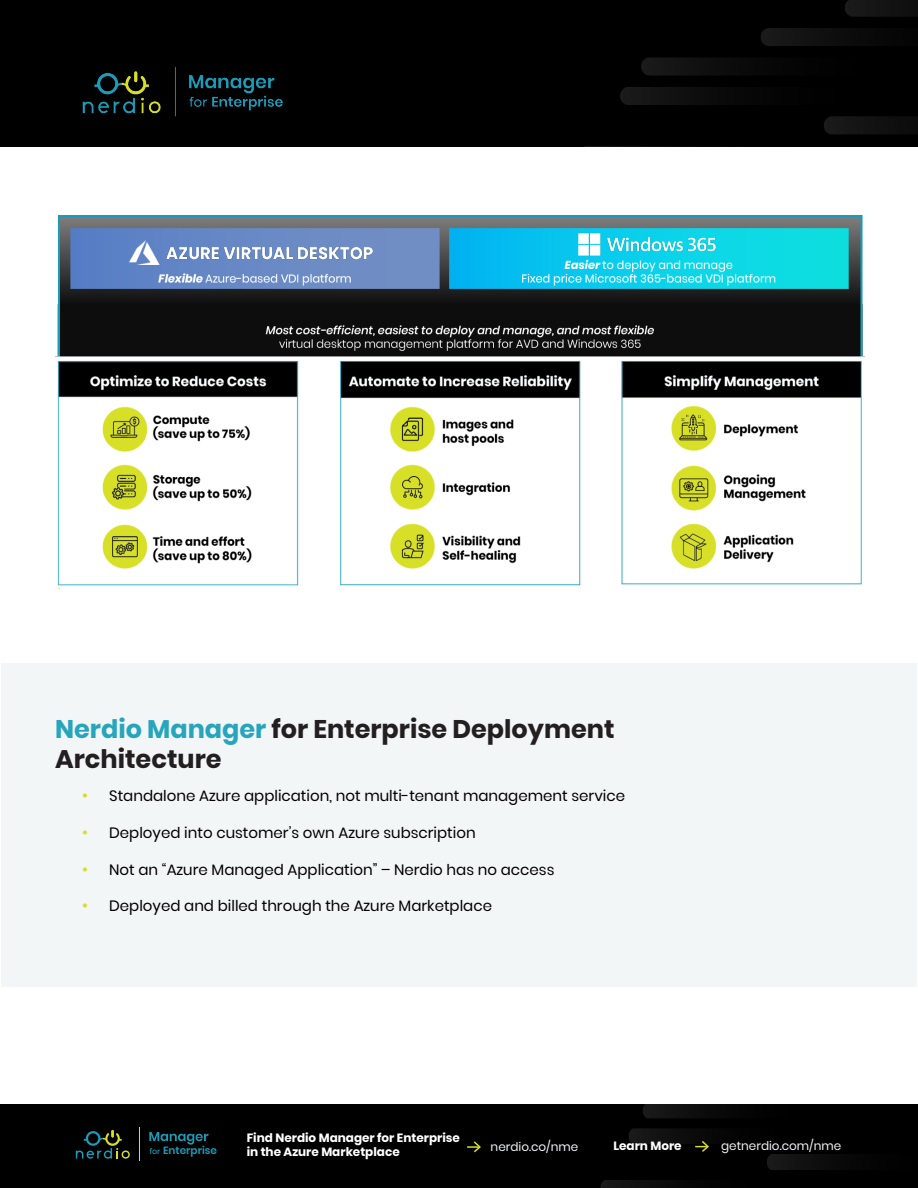
<style>
.page{position:relative;width:918px;height:1188px;background:#fff}
.page>*{position:absolute;margin:0;border:0;box-sizing:border-box;transform-origin:0 0}
.body{font:700 25.5px/30px "Poppins";color:#231f20}
.t1{font:15px "Poppins";color:#000001}
.t2{font:700 12px "Poppins";color:#fff}
.t3{font:12px "Poppins";color:#f2f3f4}
.t4{font:600 10.5px "Poppins";color:#1b9cb9}
.s1{color:#27a5bd}
.s2{font-size:16.5px;color:#d6df26}
.s3{font-family:"Meticula";font-weight:500;font-size:8.4px}
</style>
<div class="page">
<div style="left:1px;top:663px;width:916px;height:324px;background:#f3f6f7"></div>
<div style="left:0;top:0;width:918px;height:147px;background:#000001"></div>
<img style="left:584px;top:0;width:334px;height:147px">
<img style="left:82px;top:67px;width:201px;height:50px">
<div style="left:0;top:1105px;width:918px;height:83px;background:#000001"></div>
<img style="left:600px;top:1105px;width:233px;height:83px">
<svg style="left:76px;top:1130px;width:54px;height:29px"></svg>
<svg style="left:149px;top:1132px;width:59px;height:13px"></svg>
<hr style="left:140px;top:1127px;width:1px;height:34px;background:#ccc">
<svg style="left:695px;top:1139px;width:15px;height:14px"></svg>
<svg style="left:467px;top:1141px;width:14px;height:12px"></svg>
<img style="left:55px;top:215px;width:809px;height:371px">
<img style="left:130px;top:240px;width:243px;height:25px">
<img style="left:556px;top:215px;width:181px;height:63px">
<p class="body" style="left:55px;top:714px;width:561px"><span class="s1">Nerdio Manager</span> for Enterprise Deployment<br>Architecture</p>
<p class="t1" style="left:82px;top:787px;width:545px"><span class="s2">•</span> Standalone Azure application, not multi-tenant management service</p>
<p class="t1" style="left:82px;top:824px;width:395px"><span class="s2">•</span> Deployed into customer’s own Azure subscription</p>
<p class="t1" style="left:82px;top:861px;width:474px"><span class="s2">•</span> Not an “Azure Managed Application” – Nerdio has no access</p>
<p class="t1" style="left:82px;top:897px;width:411px"><span class="s2">•</span> Deployed and billed through the Azure Marketplace</p>
<p class="t2" style="left:247px;top:1131px;width:215px">Find Nerdio Manager for Enterprise</p>
<p class="t2" style="left:247px;top:1145px;width:155px">in the Azure Marketplace</p>
<p class="t4" style="left:149px;top:1145px;width:69px"><span class="s3">for</span> Enterprise</p>
<p class="t3" style="left:491px;top:1140px;width:89px">nerdio.co/nme</p>
<p class="t2" style="left:613px;top:1139px;width:70px">Learn More</p>
<p class="t3" style="left:721px;top:1139px;width:122px">getnerdio.com/nme</p>
</div>
